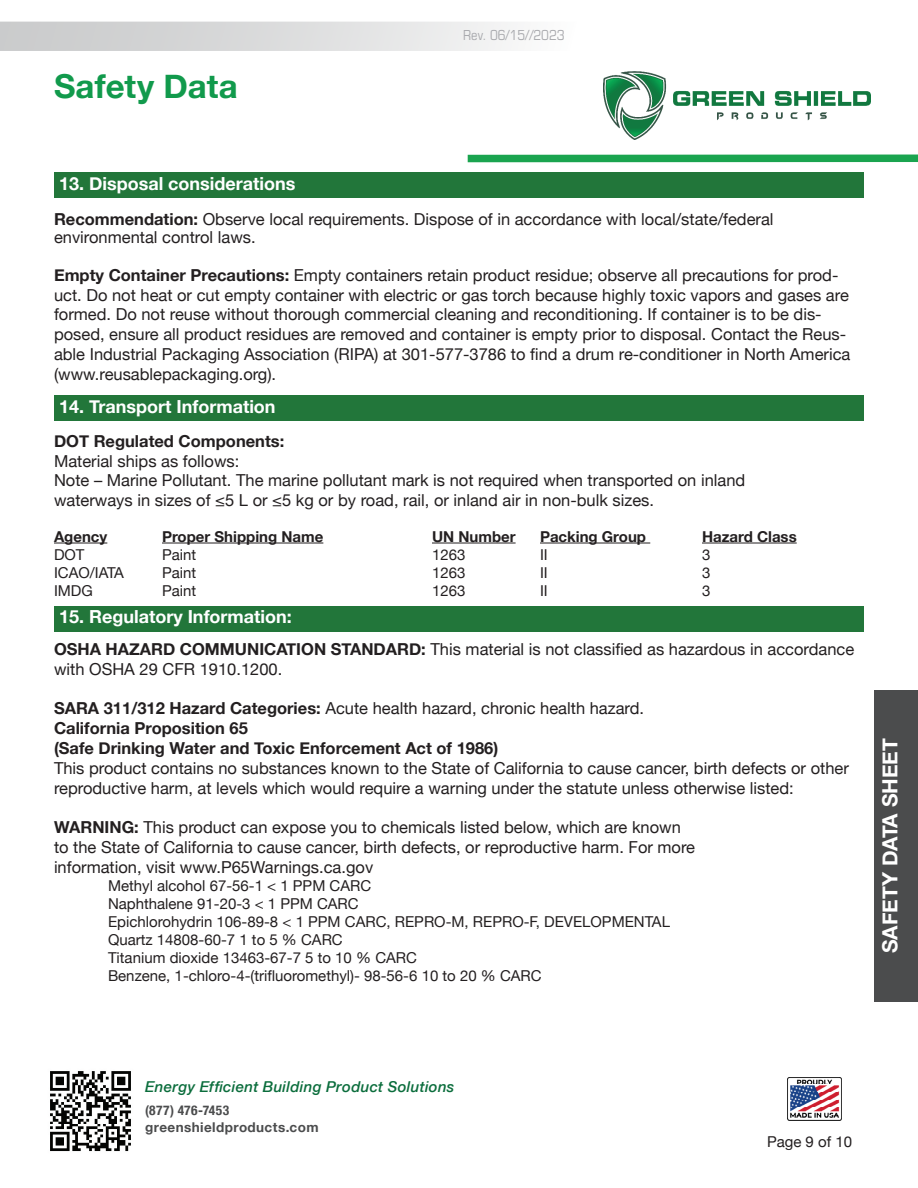
<style>
.page{position:relative;width:918px;height:1188px;background:#fff}
.page>*{position:absolute;margin:0;border:0;box-sizing:border-box;transform-origin:0 0}
.t1{font:700 33px "Helvetica Neue";letter-spacing:.005em;color:#119a4c}
.t2{font:700 21px "Helvetica Neue";color:#fff}
.t3{font:700 18px "Helvetica Neue";color:#fff}
.t4{font:16.5px/19.8px "Helvetica Neue";color:#231f20}
.t5{font:700 16.5px "Helvetica Neue";color:#231f20}
.t6{font:15px "Helvetica Neue";color:#231f20}
.t7{font:700 15px "Helvetica Neue";color:#231f20}
.t8{font:italic 500 15px "Helvetica Neue";letter-spacing:.02em;color:#0b6d3c}
.t9{font:15px "Eurostile Con";color:#a8a9ad}
.t10{font:700 13.5px "Helvetica Neue";letter-spacing:.03em;color:#4b4c4d}
.t11{font:700 condensed 13.5px "Helvetica Neue";letter-spacing:.03em;color:#4b4c4d}
.s1{font-weight:700}
</style>
<div class="page">
<img style="left:50px;top:1071px;width:81px;height:81px">
<svg style="left:0;top:22px;width:512px;height:29px;background:#dbdcdc"></svg>
<img style="left:603px;top:71px;width:268px;height:69px">
<img style="left:787px;top:1077px;width:55px;height:43px">
<div style="left:468px;top:154px;width:450px;height:8px;background:#1aa44f"></div>
<div style="left:875px;top:690px;width:43px;height:311px;background:#4b4c4d"></div>
<div style="left:54px;top:172px;width:810px;height:26px;background:#22763a"></div>
<div style="left:54px;top:395px;width:810px;height:26px;background:#22763a"></div>
<hr style="left:54px;top:543px;width:53px;height:1px;background:#231f20">
<hr style="left:162px;top:543px;width:161px;height:1px;background:#231f20">
<hr style="left:432px;top:543px;width:84px;height:1px;background:#231f20">
<hr style="left:540px;top:543px;width:110px;height:1px;background:#231f20">
<hr style="left:702px;top:543px;width:95px;height:1px;background:#231f20">
<div style="left:54px;top:606px;width:810px;height:26px;background:#22763a"></div>
<h1 class="t1" style="left:54px;top:61px;width:185px">Safety Data</h1>
<p class="t9" style="left:463px;top:25px;width:103px">Rev. 06/15//2023</p>
<p class="t3" style="left:59px;top:169px;width:238px">13. Disposal considerations</p>
<p class="t4" style="left:54px;top:210px;width:721px"><span class="s1">Recommendation:</span> Observe local requirements. Dispose of in accordance with local/state/federal</p>
<p class="t4" style="left:54px;top:228px;width:203px">environmental control laws.</p>
<p class="t4" style="left:54px;top:266px;width:798px"><span class="s1">Empty Container Precautions:</span> Empty containers retain product residue; observe all precautions for prod&shy;uct. Do not heat or cut empty container with electric or gas torch because highly toxic vapors and gases are formed. Do not reuse without thorough commercial cleaning and reconditioning. If container is to be dis&shy;posed, ensure all product residues are removed and container is empty prior to disposal. Contact the Reus&shy;able Industrial Packaging Association (RIPA) at 301-577-3786 to find a drum re-conditioner in North America (www.reusablepackaging.org).</p>
<p class="t3" style="left:59px;top:392px;width:218px">14. Transport Information</p>
<p class="t5" style="left:54px;top:428px;width:232px">DOT Regulated Components:</p>
<p class="t4" style="left:54px;top:452px;width:187px">Material ships as follows:</p>
<p class="t4" style="left:54px;top:471px;width:693px">Note – Marine Pollutant. The marine pollutant mark is not required when transported on inland</p>
<p class="t4" style="left:54px;top:491px;width:602px">waterways in sizes of ≤5 L or ≤5 kg or by road, rail, or inland air in non-bulk sizes.</p>
<p class="t7" style="left:54px;top:524px;width:55px">Agency</p>
<p class="t7" style="left:162px;top:524px;width:163px">Proper Shipping Name</p>
<p class="t7" style="left:432px;top:524px;width:85px">UN Number</p>
<p class="t7" style="left:540px;top:524px;width:108px">Packing Group</p>
<p class="t7" style="left:702px;top:524px;width:96px">Hazard Class</p>
<p class="t6" style="left:54px;top:543px;width:32px">DOT</p>
<p class="t6" style="left:162px;top:543px;width:36px">Paint</p>
<p class="t6" style="left:432px;top:543px;width:35px">1263</p>
<p class="t6" style="left:540px;top:543px;width:9px">II</p>
<p class="t6" style="left:702px;top:543px;width:10px">3</p>
<p class="t6" style="left:54px;top:561px;width:72px">ICAO/IATA</p>
<p class="t6" style="left:162px;top:561px;width:36px">Paint</p>
<p class="t6" style="left:432px;top:561px;width:35px">1263</p>
<p class="t6" style="left:540px;top:561px;width:9px">II</p>
<p class="t6" style="left:702px;top:561px;width:10px">3</p>
<p class="t6" style="left:54px;top:579px;width:40px">IMDG</p>
<p class="t6" style="left:162px;top:579px;width:36px">Paint</p>
<p class="t6" style="left:432px;top:579px;width:35px">1263</p>
<p class="t6" style="left:540px;top:579px;width:9px">II</p>
<p class="t6" style="left:702px;top:579px;width:10px">3</p>
<p class="t3" style="left:59px;top:603px;width:234px">15. Regulatory Information:</p>
<p class="t4" style="left:54px;top:640px;width:802px"><span class="s1">OSHA HAZARD COMMUNICATION STANDARD:</span> This material is not classified as hazardous in accordance</p>
<p class="t4" style="left:54px;top:660px;width:230px">with OSHA 29 CFR 1910.1200.</p>
<p class="t4" style="left:54px;top:699px;width:592px"><span class="s1">SARA 311/312 Hazard Categories:</span> Acute health hazard, chronic health hazard.</p>
<p class="t5" style="left:54px;top:715px;width:195px">California Proposition 65</p>
<p class="t5" style="left:54px;top:735px;width:446px">(Safe Drinking Water and Toxic Enforcement Act of 1986)</p>
<p class="t4" style="left:54px;top:759px;width:796px">This product contains no substances known to the State of California to cause cancer, birth defects or other</p>
<p class="t4" style="left:54px;top:779px;width:741px">reproductive harm, at levels which would require a warning under the statute unless otherwise listed:</p>
<p class="t4" style="left:54px;top:818px;width:628px"><span class="s1">WARNING:</span> This product can expose you to chemicals listed below, which are known</p>
<p class="t4" style="left:54px;top:838px;width:643px">to the State of California to cause cancer, birth defects, or reproductive harm. For more</p>
<p class="t4" style="left:54px;top:858px;width:321px">information, visit www.P65Warnings.ca.gov</p>
<p class="t6" style="left:108px;top:875px;width:265px">Methyl alcohol 67-56-1 &lt; 1 PPM CARC</p>
<p class="t6" style="left:108px;top:893px;width:252px">Naphthalene 91-20-3 &lt; 1 PPM CARC</p>
<p class="t6" style="left:108px;top:911px;width:564px">Epichlorohydrin 106-89-8 &lt; 1 PPM CARC, REPRO-M, REPRO-F, DEVELOPMENTAL</p>
<p class="t6" style="left:108px;top:929px;width:236px">Quartz 14808-60-7 1 to 5 % CARC</p>
<p class="t6" style="left:108px;top:947px;width:310px">Titanium dioxide 13463-67-7 5 to 10 % CARC</p>
<p class="t6" style="left:108px;top:965px;width:435px">Benzene, 1-chloro-4-(trifluoromethyl)- 98-56-6 10 to 20 % CARC</p>
<p class="t2" style="left:873px;top:953px;width:217px;rotate:-90deg">SAFETY DATA SHEET</p>
<p class="t8" style="left:145px;top:1074px;width:311px">Energy Efficient Building Product Solutions</p>
<p class="t11" style="left:145px;top:1099px;width:86px">(877) 476-7453</p>
<p class="t10" style="left:145px;top:1116px;width:175px">greenshieldproducts.com</p>
<p class="t6" style="left:767px;top:1131px;width:87px">Page 9 of 10</p>
</div>
